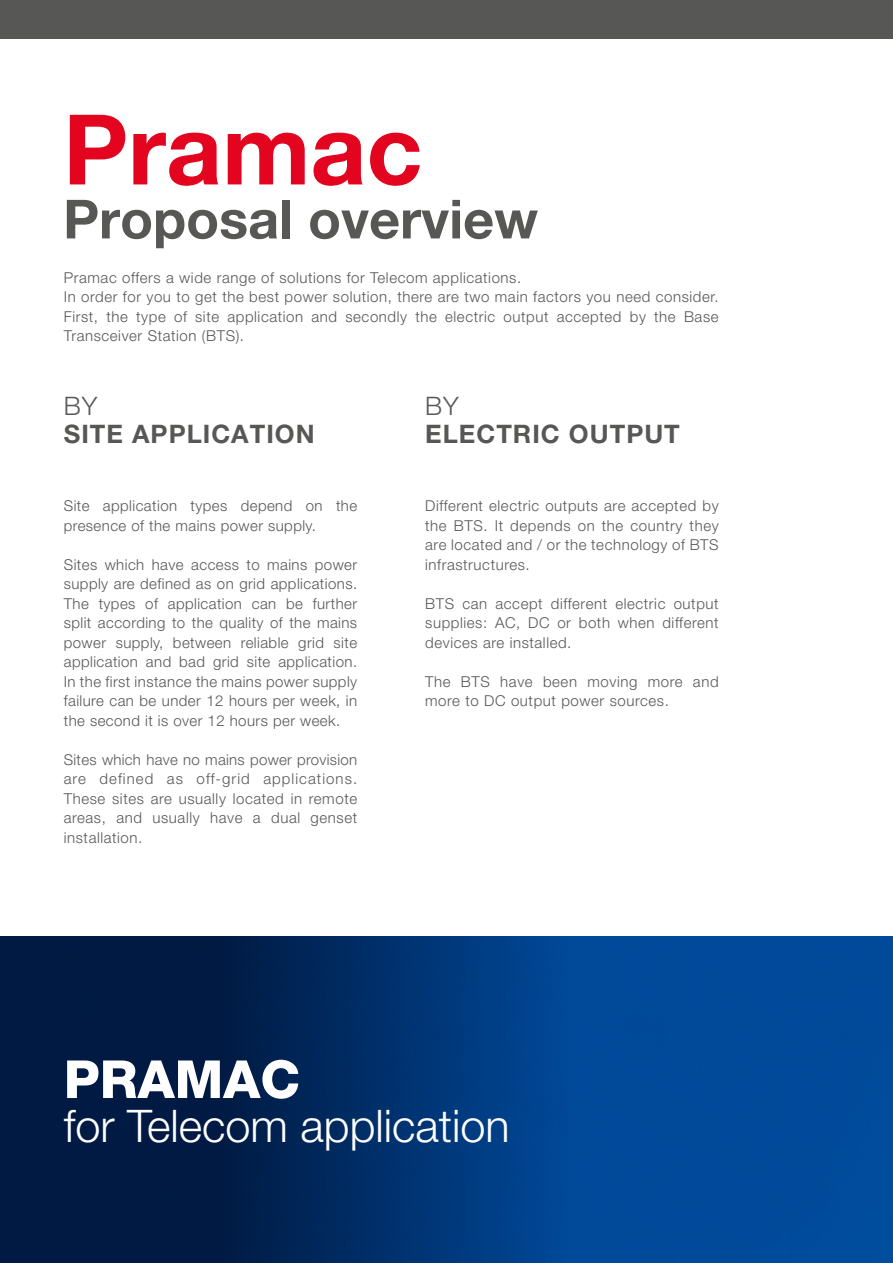
<style>
.page{position:relative;width:893px;height:1263px;background:#fff}
.page>*{position:absolute;margin:0;border:0;box-sizing:border-box;transform-origin:0 0}
.t1{font:700 97.5px "Helvetica Neue LT Pro";color:#e30520}
.t2{font:700 54px "Helvetica Neue LT Pro";color:#575756}
.t3{font:800 52.5px "Helvetica Neue";color:#fff}
.t4{font:300 45px "Helvetica Neue LT Pro";color:#fff}
.t5{font:700 25.5px "Helvetica Neue LT Pro";letter-spacing:.04em;color:#575756}
.t6{font:300 25.5px "Helvetica Neue LT Pro";color:#575756}
.t7{font:300 15px/19.5px "Helvetica Neue LT Pro";letter-spacing:.04em;color:#575756;text-align:justify}
</style>
<div class="page">
<div style="left:0;top:0;width:893px;height:38px;background:#575756"></div>
<div style="left:642px;top:936px;width:251px;height:327px;background:#01499a"></div>
<svg style="left:0;top:936px;width:642px;height:327px;background:#002c64"></svg>
<h1 class="t1" style="left:63px;top:89px;width:361px">Pramac</h1>
<h2 class="t2" style="left:63px;top:186px;width:476px">Proposal overview</h2>
<p class="t7" style="left:64px;top:267px;width:656px;text-align:left">Pramac offers a wide range of solutions for Telecom applications.<br>In order for you to get the best power solution, there are two main factors you need consider.<br>First, the type of site application and secondly the electric output accepted by the Base Transceiver Station (BTS).</p>
<h3 class="t6" style="left:64px;top:390px;width:35px">BY</h3>
<h3 class="t5" style="left:64px;top:418px;width:252px">SITE APPLICATION</h3>
<p class="t7" style="left:64px;top:496px;width:295px">Site application types depend on the presence of the mains power supply.</p>
<p class="t7" style="left:64px;top:554px;width:295px">Sites which have access to mains power supply are defined as on grid applications.<br>The types of application can be further split according to the quality of the mains power supply, between reliable grid site application and bad grid site application.<br>In the first instance the mains power supply failure can be under 12 hours per week, in the second it is over 12 hours per week.</p>
<p class="t7" style="left:64px;top:749px;width:295px">Sites which have no mains power provision are defined as off-grid applications.<br>These sites are usually located in remote areas, and usually have a dual genset installation.</p>
<h3 class="t6" style="left:425px;top:390px;width:35px">BY</h3>
<h3 class="t5" style="left:425px;top:418px;width:256px">ELECTRIC OUTPUT</h3>
<p class="t7" style="left:425px;top:496px;width:295px">Different electric outputs are accepted by the BTS. It depends on the country they are located and / or the technology of BTS infrastructures.</p>
<p class="t7" style="left:425px;top:593px;width:295px">BTS can accept different electric output supplies: AC, DC or both when different devices are installed.</p>
<p class="t7" style="left:425px;top:671px;width:295px">The BTS have been moving more and more to DC output power sources.</p>
<h3 class="t3" style="left:64px;top:1048px;width:238px">PRAMAC</h3>
<h3 class="t4" style="left:64px;top:1098px;width:447px">for Telecom application</h3>
</div>
